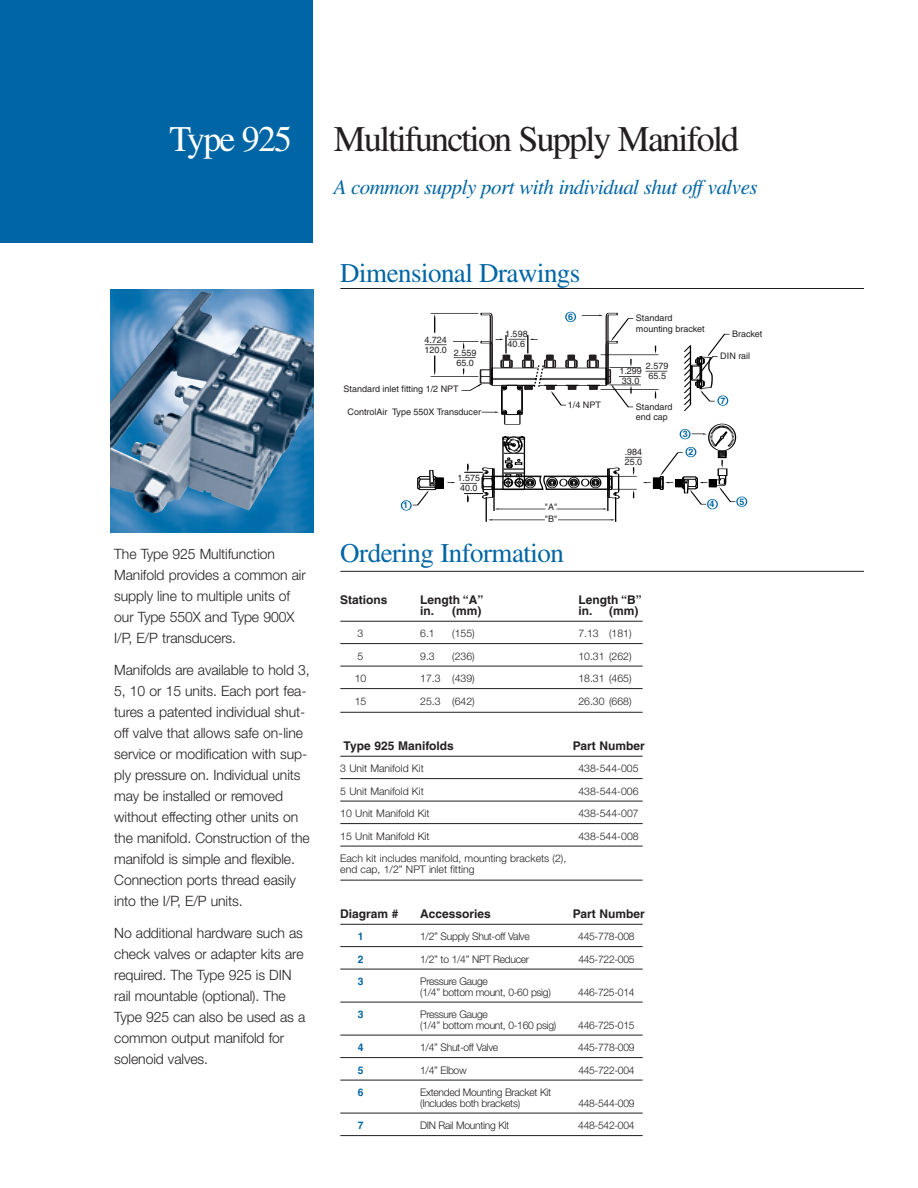
<style>
.page{position:relative;width:918px;height:1188px;background:#fff}
.page>*{position:absolute;margin:0;border:0;box-sizing:border-box;transform-origin:0 0}
.t1{font:36px "Times";letter-spacing:-.05em;color:#231f20}
.t2{font:27px "Times";letter-spacing:-.02em;color:#0065a4}
.t3{font:italic 21px "Times";letter-spacing:-.025em;color:#0065a4}
.t4{font:300 14.25px/21px "Helvetica Neue";letter-spacing:-.005em;color:#231f20}
.t5{font:700 12px "Helvetica";color:#231f20}
.t6{font:300 10.5px/10.5px "Helvetica Neue";letter-spacing:-.03em;color:#231f20}
.t7{font:300 10.5px/10.5px "Helvetica Neue";color:#231f20}
.t8{font:700 10.5px "Helvetica";color:#0065a4}
.t9{font:9px/10.4px "Helvetica";color:#231f20}
.t10{font:700 9px "Helvetica";color:#0067a5}
.s1{color:#fff}
</style>
<div class="page">
<hr style="left:340px;top:288px;width:524px;height:1px;background:#231f20">
<hr style="left:340px;top:571px;width:524px;height:1px;background:#231f20">
<hr style="left:340px;top:621px;width:303px;height:1px;background:#231f20">
<hr style="left:340px;top:643px;width:303px;height:1px;background:#231f20">
<hr style="left:340px;top:666px;width:303px;height:1px;background:#231f20">
<hr style="left:340px;top:688px;width:303px;height:1px;background:#231f20">
<hr style="left:340px;top:712px;width:303px;height:1px;background:#231f20">
<hr style="left:340px;top:756px;width:303px;height:1px;background:#231f20">
<hr style="left:340px;top:778px;width:303px;height:1px;background:#231f20">
<hr style="left:340px;top:801px;width:303px;height:1px;background:#231f20">
<hr style="left:340px;top:823px;width:303px;height:1px;background:#231f20">
<hr style="left:340px;top:846px;width:303px;height:1px;background:#231f20">
<hr style="left:340px;top:880px;width:303px;height:1px;background:#231f20">
<hr style="left:340px;top:924px;width:303px;height:1px;background:#231f20">
<hr style="left:340px;top:946px;width:303px;height:1px;background:#231f20">
<hr style="left:340px;top:969px;width:303px;height:1px;background:#231f20">
<hr style="left:340px;top:1002px;width:303px;height:1px;background:#231f20">
<hr style="left:340px;top:1035px;width:303px;height:1px;background:#231f20">
<hr style="left:340px;top:1057px;width:303px;height:1px;background:#231f20">
<hr style="left:340px;top:1080px;width:303px;height:1px;background:#231f20">
<hr style="left:340px;top:1113px;width:303px;height:1px;background:#231f20">
<hr style="left:340px;top:1135px;width:303px;height:1px;background:#231f20">
<div style="left:0;top:0;width:313px;height:243px;background:#0065a4"></div>
<img style="left:111px;top:290px;width:203px;height:243px">
<img style="left:111px;top:291px;width:202px;height:222px">
<div style="left:504px;top:414px;width:16px;height:11px;border:1px solid #231f20"></div>
<svg style="left:425px;top:345px;width:22px;height:1px"></svg>
<hr style="left:431px;top:313px;width:47px;height:1px;background:#000">
<hr style="left:431px;top:376px;width:47px;height:1px;background:#000">
<div style="left:709px;top:424px;width:27px;height:27px;border:1px solid #000;border-radius:50%"></div>
<svg style="left:434px;top:356px;width:1px;height:20px"></svg>
<svg style="left:434px;top:314px;width:1px;height:19px"></svg>
<div style="left:566px;top:312px;width:10px;height:10px;border:1px solid #0067a5;border-radius:50%"></div>
<div style="left:737px;top:497px;width:10px;height:10px;border:1px solid #0067a5;border-radius:50%"></div>
<svg style="left:684px;top:334px;width:46px;height:77px"></svg>
<svg style="left:453px;top:313px;width:214px;height:102px"></svg>
<svg style="left:412px;top:425px;width:324px;height:97px"></svg>
<div style="left:401px;top:500px;width:10px;height:11px;border:1px solid #0067a5;border-radius:50%"></div>
<h1 class="t1" style="left:170px;top:127px;width:571px"><span class="s1">Type 925</span> Multifunction Supply Manifold</h1>
<h3 class="t3" style="left:334px;top:180px;width:425px">A common supply port with individual shut off valves</h3>
<h2 class="t2" style="left:340px;top:264px;width:242px">Dimensional Drawings</h2>
<p class="t9" style="left:429px;top:334px;width:49px;line-height:12.9px;text-indent:-5px">4.724<br>20.0 2.559</p>
<p class="t9" style="left:456px;top:358px;width:19px">65.0</p>
<p class="t9" style="left:344px;top:385px;width:117px">Standard inlet fitting 1/2 NPT</p>
<p class="t9" style="left:508px;top:330px;width:22px">.598<br>40.6</p>
<p class="t10" style="left:568px;top:313px;width:7px">6</p>
<p class="t9" style="left:636px;top:314px;width:70px">Standard mounting bracket</p>
<p class="t9" style="left:646px;top:361px;width:24px">2.579<br>65.5</p>
<p class="t9" style="left:622px;top:367px;width:22px">.299<br>33.0</p>
<p class="t9" style="left:573px;top:400px;width:30px">/4 NPT</p>
<p class="t9" style="left:348px;top:407px;width:135px">ControlAir Type 550X Transducer</p>
<p class="t9" style="left:636px;top:402px;width:38px">Standard end cap</p>
<p class="t9" style="left:458px;top:474px;width:24px">1.575<br>40.0</p>
<p class="t9" style="left:625px;top:448px;width:19px">984<br>25.0</p>
<p class="t10" style="left:683px;top:431px;width:7px">3</p>
<p class="t10" style="left:688px;top:448px;width:7px">2</p>
<p class="t9" style="left:732px;top:329px;width:32px">Bracket</p>
<p class="t9" style="left:720px;top:352px;width:31px">DIN rail</p>
<p class="t10" style="left:720px;top:397px;width:7px">7</p>
<p class="t4" style="left:114px;top:544px;width:193px">The Type 925 Multifunction<br>Manifold provides a common air supply line to multiple units of our Type 550X and Type 900X<br>I/P, E/P transducers.</p>
<p class="t4" style="left:114px;top:659px;width:197px">Manifolds are available to hold 3,<br>5, 10 or 15 units. Each port fea&shy;tures a patented individual shut&shy;off valve that allows safe on-line service or modification with sup&shy;ply pressure on. Individual units may be installed or removed without effecting other units on the manifold. Construction of the manifold is simple and flexible.<br>Connection ports thread easily into the I/P, E/P units.</p>
<p class="t4" style="left:114px;top:922px;width:192px">No additional hardware such as check valves or adapter kits are required. The Type 925 is DIN rail mountable (optional). The<br>Type 925 can also be used as a common output manifold for solenoid valves.</p>
<p class="t9" style="left:545px;top:502px;width:14px;line-height:12.3px;text-align:center">"A"<br>B"</p>
<h2 class="t2" style="left:340px;top:544px;width:225px">Ordering Information</h2>
<p class="t5" style="left:340px;top:595px;width:49px">Stations</p>
<p class="t5" style="left:420px;top:595px;width:65px">Length “A”</p>
<p class="t5" style="left:578px;top:595px;width:65px">Length “B”</p>
<p class="t5" style="left:420px;top:606px;width:63px">in. (mm)</p>
<p class="t5" style="left:578px;top:606px;width:61px">in. (mm)</p>
<p class="t6" style="left:358px;top:628px;width:7px">3</p>
<p class="t6" style="left:420px;top:628px;width:16px">6.1</p>
<p class="t6" style="left:452px;top:628px;width:24px">(155)</p>
<p class="t6" style="left:578px;top:628px;width:55px">7.13 (181)</p>
<p class="t6" style="left:358px;top:651px;width:7px">5</p>
<p class="t6" style="left:420px;top:651px;width:16px">9.3</p>
<p class="t6" style="left:452px;top:651px;width:24px">(236)</p>
<p class="t6" style="left:578px;top:651px;width:55px">10.31 (262)</p>
<p class="t6" style="left:355px;top:673px;width:13px">10</p>
<p class="t6" style="left:420px;top:673px;width:56px">17.3 (439)</p>
<p class="t6" style="left:578px;top:673px;width:55px">18.31 (465)</p>
<p class="t6" style="left:355px;top:696px;width:13px">15</p>
<p class="t6" style="left:420px;top:696px;width:56px">25.3 (642)</p>
<p class="t6" style="left:578px;top:696px;width:55px">26.30 (668)</p>
<p class="t5" style="left:344px;top:741px;width:112px">Type 925 Manifolds</p>
<p class="t5" style="left:573px;top:741px;width:74px">Part Number</p>
<p class="t7" style="left:340px;top:763px;width:85px">3 Unit Manifold Kit</p>
<p class="t7" style="left:578px;top:763px;width:62px">438-544-005</p>
<p class="t7" style="left:340px;top:786px;width:85px">5 Unit Manifold Kit</p>
<p class="t7" style="left:578px;top:786px;width:62px">438-544-006</p>
<p class="t7" style="left:340px;top:808px;width:91px">10 Unit Manifold Kit</p>
<p class="t7" style="left:578px;top:808px;width:62px">438-544-007</p>
<p class="t7" style="left:340px;top:831px;width:91px">15 Unit Manifold Kit</p>
<p class="t7" style="left:578px;top:831px;width:62px">438-544-008</p>
<p class="t7" style="left:340px;top:853px;width:228px">Each kit includes manifold, mounting brackets (2), end cap, 1/2” NPT inlet fitting</p>
<p class="t5" style="left:340px;top:909px;width:60px">Diagram #</p>
<p class="t5" style="left:420px;top:909px;width:72px">Accessories</p>
<p class="t5" style="left:573px;top:909px;width:74px">Part Number</p>
<p class="t8" style="left:358px;top:932px;width:7px">1</p>
<p class="t6" style="left:420px;top:931px;width:111px">1/2” Supply Shut-off Valve</p>
<p class="t6" style="left:578px;top:931px;width:58px">445-778-008</p>
<p class="t8" style="left:358px;top:955px;width:7px">2</p>
<p class="t6" style="left:420px;top:954px;width:110px">1/2” to 1/4” NPT Reducer</p>
<p class="t6" style="left:578px;top:954px;width:58px">445-722-005</p>
<p class="t8" style="left:358px;top:977px;width:7px">3</p>
<p class="t6" style="left:420px;top:976px;width:132px">Pressure Gauge<br>(1/4” bottom mount, 0-60 psig)</p>
<p class="t6" style="left:578px;top:987px;width:58px">446-725-014</p>
<p class="t8" style="left:358px;top:1010px;width:7px">3</p>
<p class="t6" style="left:420px;top:1009px;width:138px">Pressure Gauge<br>(1/4” bottom mount, 0-160 psig)</p>
<p class="t6" style="left:578px;top:1020px;width:58px">446-725-015</p>
<p class="t8" style="left:358px;top:1043px;width:7px">4</p>
<p class="t6" style="left:420px;top:1042px;width:79px">1/4” Shut-off Valve</p>
<p class="t6" style="left:578px;top:1042px;width:58px">445-778-009</p>
<p class="t8" style="left:358px;top:1066px;width:7px">5</p>
<p class="t6" style="left:420px;top:1065px;width:48px">1/4” Elbow</p>
<p class="t6" style="left:578px;top:1065px;width:58px">445-722-004</p>
<p class="t8" style="left:358px;top:1088px;width:7px">6</p>
<p class="t6" style="left:420px;top:1087px;width:132px">Extended Mounting Bracket Kit (Includes both brackets)</p>
<p class="t6" style="left:578px;top:1098px;width:58px">448-544-009</p>
<p class="t8" style="left:358px;top:1121px;width:7px">7</p>
<p class="t6" style="left:420px;top:1120px;width:91px">DIN Rail Mounting Kit</p>
<p class="t6" style="left:578px;top:1120px;width:58px">448-542-004</p>
<p class="t10" style="left:709px;top:500px;width:7px">4</p>
<p class="t10" style="left:739px;top:498px;width:7px">5</p>
</div>
